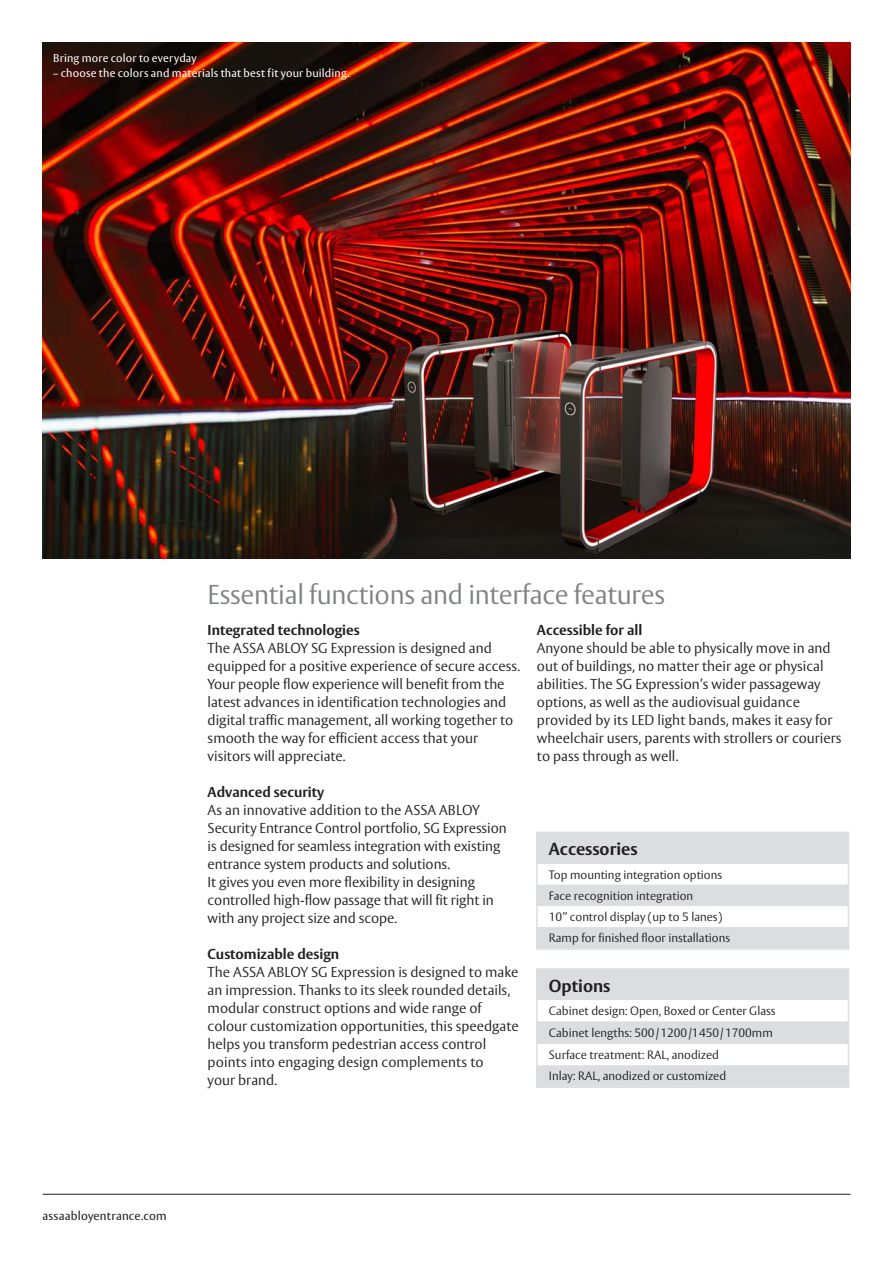
<style>
.page{position:relative;width:893px;height:1263px;background:#fff}
.page>*{position:absolute;margin:0;border:0;box-sizing:border-box;transform-origin:0 0}
.t1{font:300 27px "ASSA Vesta";letter-spacing:-.01em;color:#808285}
.t2{font:700 17.25px "ASSA Vesta";color:#231f20}
.t3{font:300 14.25px/18px "ASSA Vesta";color:#231f20}
.t4{font:700 14.25px "ASSA Vesta";color:#231f20}
.t5{font:300 12px/21.1px "ASSA Vesta";color:#231f20}
.t6{font:12px "ASSA Vesta";letter-spacing:.015em;color:#231f20}
.t7{font:11.25px "ASSA Vesta";letter-spacing:.015em;color:#fff}
</style>
<div class="page">
<hr style="left:43px;top:1194px;width:807px;height:1px;background:#231f20">
<img style="left:43px;top:43px;width:807px;height:515px">
<img style="left:364px;top:279px;width:461px;height:279px">
<div style="left:536px;top:970px;width:313px;height:30px;background:#dcdddf"></div>
<svg style="left:539px;top:1021px;width:307px;height:64px"></svg>
<div style="left:536px;top:968px;width:313px;height:120px;border:2px solid #dcdddf"></div>
<div style="left:536px;top:833px;width:313px;height:30px;background:#dcdddf"></div>
<svg style="left:539px;top:885px;width:307px;height:62px"></svg>
<div style="left:536px;top:832px;width:313px;height:118px;border:2px solid #dcdddf"></div>
<p class="t7" style="left:53px;top:51px;width:145px">Bring more color to everyday</p>
<p class="t7" style="left:53px;top:66px;width:298px">– choose the colors and materials that best fit your building.</p>
<h1 class="t1" style="left:208px;top:578px;width:459px">Essential functions and interface features</h1>
<p class="t4" style="left:537px;top:621px;width:107px">Accessible for all</p>
<p class="t3" style="left:537px;top:640px;width:306px">Anyone should be able to physically move in and out of buildings, no matter their age or physical abilities. The SG Expression’s wider passageway options, as well as the audiovisual guidance provided by its LED light bands, makes it easy for wheelchair users, parents with strollers or couriers to pass through as well.</p>
<p class="t4" style="left:208px;top:621px;width:154px">Integrated technologies</p>
<p class="t3" style="left:208px;top:640px;width:314px">The ASSA ABLOY SG Expression is designed and equipped for a positive experience of secure access.<br>Your people flow experience will benefit from the latest advances in identification technologies and digital traffic management, all working together to smooth the way for efficient access that your visitors will appreciate.</p>
<p class="t4" style="left:208px;top:783px;width:118px">Advanced security</p>
<p class="t3" style="left:208px;top:802px;width:301px">As an innovative addition to the ASSA ABLOY Security Entrance Control portfolio, SG Expression is designed for seamless integration with existing entrance system products and solutions.<br>It gives you even more flexibility in designing controlled high-flow passage that will fit right in with any project size and scope.</p>
<p class="t4" style="left:208px;top:945px;width:133px">Customizable design</p>
<p class="t3" style="left:208px;top:964px;width:313px">The ASSA ABLOY SG Expression is designed to make an impression. Thanks to its sleek rounded details, modular construct options and wide range of colour customization opportunities, this speedgate helps you transform pedestrian access control points into engaging design complements to<br>your brand.</p>
<p class="t2" style="left:549px;top:838px;width:90px">Accessories</p>
<p class="t5" style="left:549px;top:864px;width:183px">Top mounting integration options Face recognition integration<br>10’’ control display (up to 5 lanes)<br>Ramp for finished floor installations</p>
<p class="t2" style="left:549px;top:975px;width:63px">Options</p>
<p class="t5" style="left:549px;top:1001px;width:228px">Cabinet design: Open, Boxed or Center Glass<br>Cabinet lengths: 500/1200/1450/1700mm</p>
<p class="t5" style="left:549px;top:1045px;width:179px">Surface treatment: RAL, anodized<br>Inlay: RAL, anodized or customized</p>
<p class="t6" style="left:43px;top:1209px;width:126px">assaabloyentrance.com</p>
</div>
